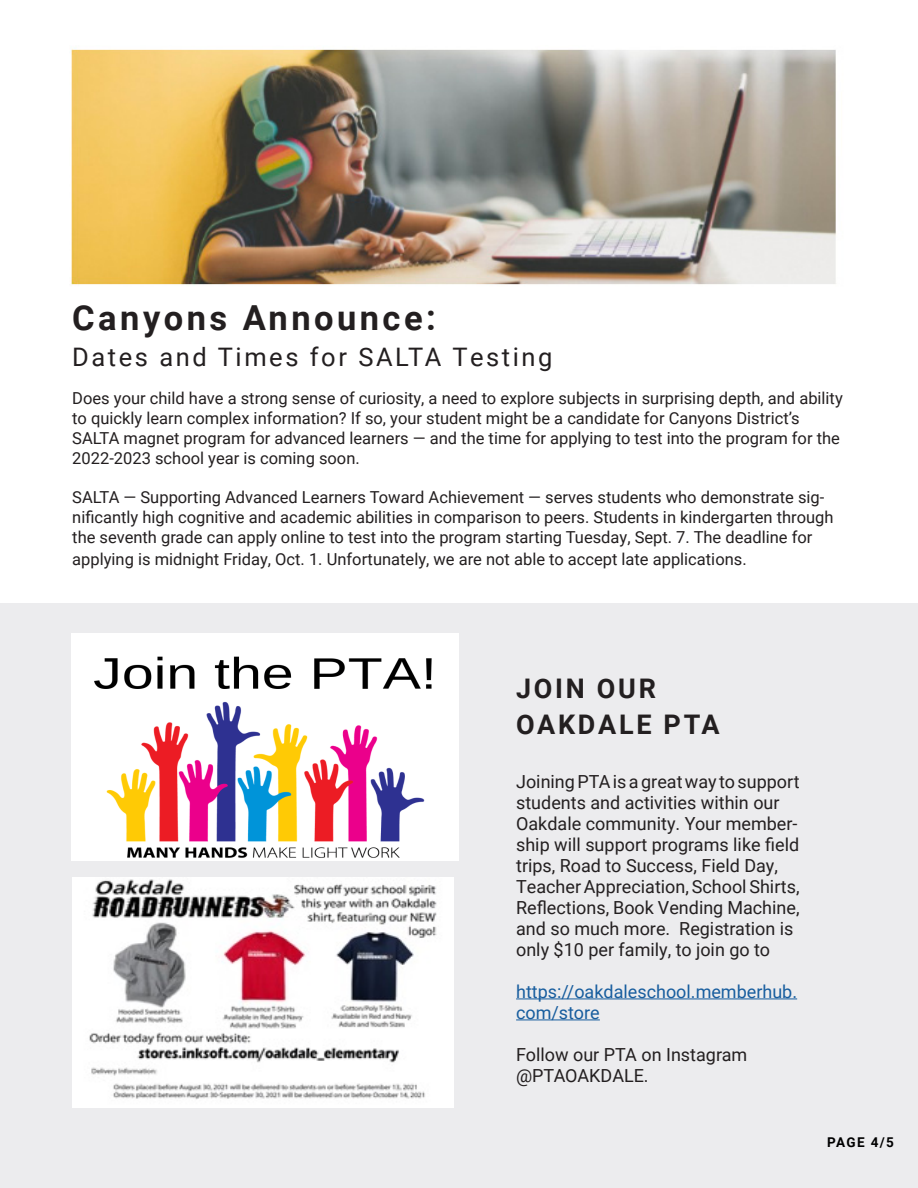
<style>
.page{position:relative;width:918px;height:1188px;background:#fff}
.page>*{position:absolute;margin:0;border:0;box-sizing:border-box;transform-origin:0 0}
.Heading_1_-_left{font:700 34.5px "Roboto";letter-spacing:.1em;color:#231f20}
.Heading_1_-_left-2{font:700 27px "Roboto";letter-spacing:.1em;color:#231f20}
.Heading_1_-_left-3{font:25.5px "Roboto";letter-spacing:.1em;color:#231f20}
.Body_text_1_-_left{font:18px/21px "Roboto";color:#231f20}
.Body_text_1_-_left-2{font:18px/21px "Roboto";color:#175d9e}
.t1{font:16.5px/19.8px "Roboto";color:#231f20}
.Heading_3_-_right{font:700 13.5px "Roboto";color:#000}
</style>
<div class="page">
<div style="left:0;top:604px;width:918px;height:584px;background:#ececee"></div>
<img style="left:72px;top:634px;width:387px;height:226px">
<hr style="left:516px;top:998px;width:281px;height:1px;background:#175d9e">
<hr style="left:516px;top:1019px;width:84px;height:1px;background:#175d9e">
<img style="left:72px;top:877px;width:382px;height:230px">
<img style="left:71px;top:49px;width:765px;height:236px">
<p class="Heading_1_-_left" style="left:72px;top:293px;width:365px">Canyons Announce:</p>
<p class="Heading_1_-_left-3" style="left:72px;top:339px;width:482px">Dates and Times for SALTA Testing</p>
<p class="t1" style="left:72px;top:388px;width:772px">Does your child have a strong sense of curiosity, a need to explore subjects in surprising depth, and ability to quickly learn complex information? If so, your student might be a candidate for Canyons District’s SALTA magnet program for advanced learners — and the time for applying to test into the program for the 2022-2023 school year is coming soon.</p>
<p class="t1" style="left:72px;top:487px;width:763px">SALTA — Supporting Advanced Learners Toward Achievement — serves students who demonstrate sig&shy;nificantly high cognitive and academic abilities in comparison to peers. Students in kindergarten through the seventh grade can apply online to test into the program starting Tuesday, Sept. 7. The deadline for</p>
<p class="t1" style="left:72px;top:548px;width:676px">applying is midnight Friday, Oct. 1. Unfortunately, we are not able to accept late applications.</p>
<p class="Heading_1_-_left-2" style="left:516px;top:670px;width:141px">JOIN OUR</p>
<p class="Heading_1_-_left-2" style="left:516px;top:706px;width:205px">OAKDALE PTA</p>
<p class="Body_text_1_-_left" style="left:516px;top:770px;width:285px">Joining PTA is a great way to support students and activities within our Oakdale community. Your member&shy;ship will support programs like field trips, Road to Success, Field Day, Teacher Appreciation, School Shirts, Reflections, Book Vending Machine, and so much more. Registration is only $10 per family, to join go to</p>
<p class="Body_text_1_-_left-2" style="left:516px;top:980px;width:283px">https://oakdaleschool.memberhub. com/store</p>
<p class="Body_text_1_-_left" style="left:516px;top:1043px;width:233px">Follow our PTA on Instagram</p>
<p class="Body_text_1_-_left" style="left:516px;top:1064px;width:134px">@PTAOAKDALE.</p>
<p class="Heading_3_-_right" style="left:827px;top:1133px;width:68px">PAGE 4/5</p>
</div>
